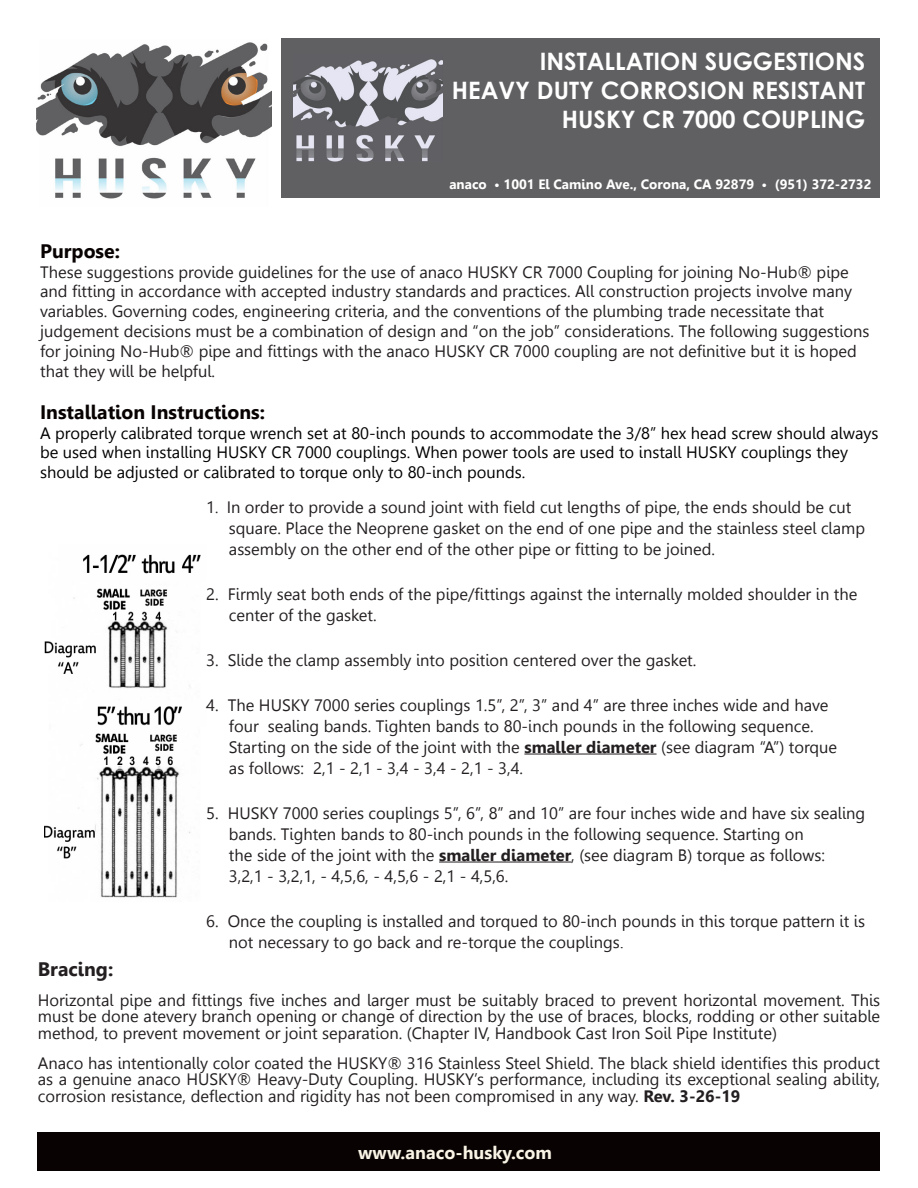
<style>
.page{position:relative;width:918px;height:1188px;background:#fff}
.page>*{position:absolute;margin:0;border:0;box-sizing:border-box;transform-origin:0 0}
.t1{font:700 24px "Century Gothic";color:#fff}
.t2{font:700 19.5px "Leelawadee";color:#080302}
.Body_Text_Paragraph{font:700 19.5px "Leelawadee";color:#231f20}
.t3{font:700 18px "Leelawadee";color:#f9f4e5}
.Body_Text_Paragraph-2{font:16.5px/19.8px "Leelawadee";color:#231f20;text-align:justify}
.t4{font:16.5px/19.8px "Leelawadee";color:#000}
.t5{font:700 13.5px "Century Gothic";color:#fff}
.t6{font:700 13.5px "Leelawadee";color:#fff}
.s1{font-size:15px}
.s2{font-weight:700}
.s3{font-family:"Times New Roman"}
</style>
<div class="page">
<div style="left:38px;top:1132px;width:842px;height:39px;background:#080302"></div>
<div style="left:282px;top:38px;width:598px;height:159px;background:#606062"></div>
<img style="left:37px;top:42px;width:235px;height:157px">
<img style="left:294px;top:59px;width:148px;height:102px">
<img style="left:44px;top:554px;width:157px;height:344px">
<hr style="left:524px;top:754px;width:133px;height:1px;background:#231f20">
<hr style="left:439px;top:862px;width:132px;height:1px;background:#231f20">
<p class="t1" style="left:540px;top:43px;width:327px">INSTALLATION SUGGESTIONS</p>
<p class="t1" style="left:452px;top:72px;width:415px">HEAVY DUTY CORROSION RESISTANT</p>
<p class="t1" style="left:562px;top:101px;width:305px">HUSKY CR 7000 COUPLING</p>
<p class="t5" style="left:428px;top:169px;width:439px">anaco • 1001 El Camino Ave., Corona, CA 92879 • (951) 372-2732</p>
<p class="t6" style="left:449px;top:176px;width:424px">anaco • 1001 El Camino Ave., Corona, CA 92879 • (951) 372-2732</p>
<p class="t2" style="left:40px;top:240px;width:81px">Purpose:</p>
<p class="Body_Text_Paragraph-2" style="left:40px;top:262px;width:831px;text-align:left">These suggestions provide guidelines for the use of anaco HUSKY CR 7000 Coupling for joining No-Hub® pipe and fitting in accordance with accepted industry standards and practices. All construction projects involve many variables. Governing codes, engineering criteria, and the conventions of the plumbing trade necessitate that judgement decisions must be a combination of design and “on the job” considerations. The following suggestions for joining No-Hub® pipe and fittings with the anaco HUSKY CR 7000 coupling are not definitive but it is hoped that they will be helpful.</p>
<p class="t2" style="left:40px;top:401px;width:227px">Installation Instructions:</p>
<p class="t4" style="left:40px;top:423px;width:840px">A properly calibrated torque wrench set at 80-inch pounds to accommodate the 3/8” hex head screw should always be used when installing HUSKY CR 7000 couplings. When power tools are used to install HUSKY couplings they should be adjusted or calibrated to torque only to 80-inch pounds.</p>
<p class="Body_Text_Paragraph-2" style="left:206px;top:497px;width:646px">1<span class="s1">.</span> In order to provide a sound joint with field cut lengths of pipe, the ends should be cut</p>
<p class="Body_Text_Paragraph-2" style="left:229px;top:518px;width:638px">square. Place the Neoprene gasket on the end of one pipe and the stainless steel clamp</p>
<p class="Body_Text_Paragraph-2" style="left:229px;top:539px;width:488px">assembly on the other end of the other pipe or fitting to be joined.</p>
<p class="Body_Text_Paragraph-2" style="left:206px;top:584px;width:653px">2. Firmly seat both ends of the pipe/fittings against the internally molded shoulder in the</p>
<p class="Body_Text_Paragraph-2" style="left:229px;top:605px;width:149px">center of the gasket.</p>
<p class="Body_Text_Paragraph-2" style="left:206px;top:650px;width:492px">3. Slide the clamp assembly into position centered over the gasket.</p>
<p class="Body_Text_Paragraph-2" style="left:206px;top:695px;width:624px">4. The HUSKY 7000 series couplings 1.5”, 2”, 3” and 4” are three inches wide and have</p>
<p class="Body_Text_Paragraph-2" style="left:229px;top:716px;width:586px">four sealing bands. Tighten bands to 80-inch pounds in the following sequence.</p>
<p class="Body_Text_Paragraph-2" style="left:229px;top:737px;width:610px">Starting on the side of the joint with the <span class="s2">smaller diameter</span> (see diagram “A”) torque</p>
<p class="Body_Text_Paragraph-2" style="left:229px;top:758px;width:296px">as follows: 2,1 - 2,1 - 3,4 - 3,4 - 2,1 - 3,4.</p>
<p class="Body_Text_Paragraph-2" style="left:206px;top:803px;width:660px">5. HUSKY 7000 series couplings 5”, 6”, 8” and 10” are four inches wide and have six sealing</p>
<p class="Body_Text_Paragraph-2" style="left:229px;top:824px;width:577px">bands. Tighten bands to 80-inch pounds in the following sequence. Starting on</p>
<p class="Body_Text_Paragraph-2" style="left:229px;top:845px;width:598px">the side of the joint with the <span class="s2">smaller diameter</span>, (see diagram B) torque as follows:</p>
<p class="Body_Text_Paragraph-2" style="left:229px;top:866px;width:281px">3,2,1 - 3,2,1, - 4,5,6, - 4,5,6 - 2,1 - 4,5,6.</p>
<p class="Body_Text_Paragraph-2" style="left:206px;top:911px;width:660px">6. Once the coupling is installed and torqued to 80-inch pounds in this torque pattern it is</p>
<p class="Body_Text_Paragraph-2" style="left:229px;top:932px;width:396px">not necessary to go back and re-torque the couplings<span class="s3">.</span></p>
<p class="Body_Text_Paragraph" style="left:38px;top:958px;width:77px">Bracing:</p>
<p class="Body_Text_Paragraph-2" style="left:38px;top:992px;width:844px;line-height:16.5px">Horizontal pipe and fittings five inches and larger must be suitably braced to prevent horizontal movement. This must be done atevery branch opening or change of direction by the use of braces, blocks, rodding or other suitable method, to prevent movement or joint separation. (Chapter IV, Handbook Cast Iron Soil Pipe Institute)</p>
<p class="Body_Text_Paragraph-2" style="left:38px;top:1055px;width:844px;line-height:16.5px">Anaco has intentionally color coated the HUSKY® 316 Stainless Steel Shield. The black shield identifies this product as a genuine anaco HUSKY® Heavy-Duty Coupling. HUSKY’s performance, including its exceptional sealing ability, corrosion resistance, deflection and rigidity has not been compromised in any way. <span class="s2">Rev. 3-26-19</span></p>
<p class="t3" style="left:358px;top:1143px;width:195px">www.anaco-husky.com</p>
</div>
